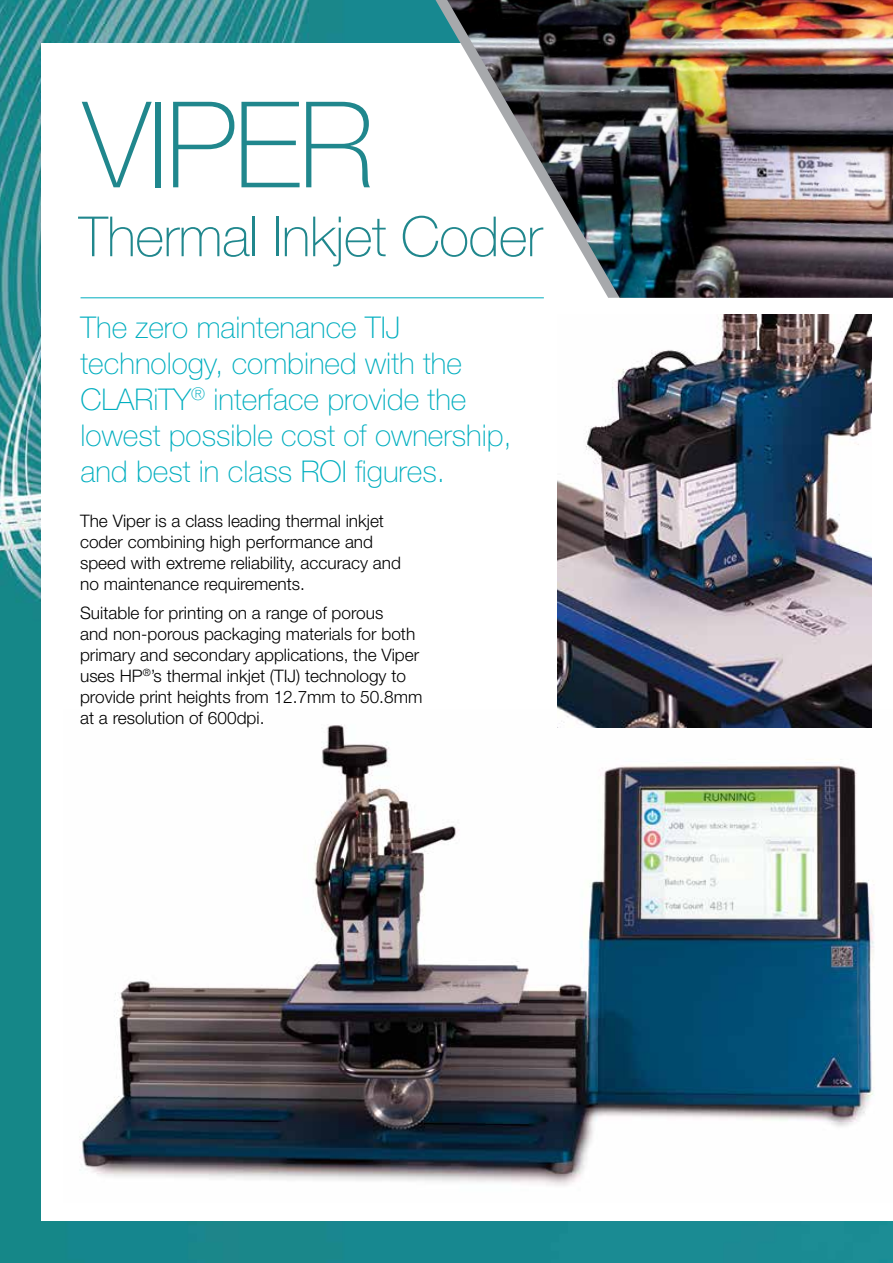
<style>
.page{position:relative;width:893px;height:1263px;background:#fff}
.page>*{position:absolute;margin:0;border:0;box-sizing:border-box;transform-origin:0 0}
.t1{font:100 119.7px "Helvetica Neue LT";letter-spacing:-.02em;color:#20878d}
.t2{font:100 55.5px "Helvetica Neue LT";letter-spacing:-.01em;color:#20878d}
.t3{font:100 30px/36px "Helvetica Neue LT";color:#00aebf}
.t4{font:300 17.25px/21px "Helvetica Neue LT";color:#000}
</style>
<div class="page">
<img style="left:0;top:0;width:893px;height:1263px">
<div style="left:41px;top:43px;width:852px;height:1177px;background:#fff"></div>
<img style="left:79px;top:724px;width:795px;height:462px">
<hr style="left:81px;top:297px;width:463px;height:1px;background:#00aebf">
<img style="left:447px;top:0;width:446px;height:298px">
<img style="left:557px;top:314px;width:315px;height:413px">
<h1 class="t1" style="left:83px;top:76px;width:292px">VIPER</h1>
<h2 class="t2" style="left:79px;top:205px;width:465px">Thermal Inkjet Coder</h2>
<h3 class="t3" style="left:81px;top:309px;width:433px">The zero maintenance TIJ technology, combined with the<br>CLARiTY<sup>®</sup> interface provide the lowest possible cost of ownership, and best in class ROI figures.</h3>
<p class="t4" style="left:80px;top:510px;width:322px">The Viper is a class leading thermal inkjet coder combining high performance and speed with extreme reliability, accuracy and no maintenance requirements.</p>
<p class="t4" style="left:80px;top:602px;width:344px">Suitable for printing on a range of porous<br>and non-porous packaging materials for both primary and secondary applications, the Viper uses HP<sup>®</sup>’s thermal inkjet (TIJ) technology to provide print heights from 12.7mm to 50.8mm at a resolution of 600dpi.</p>
</div>
